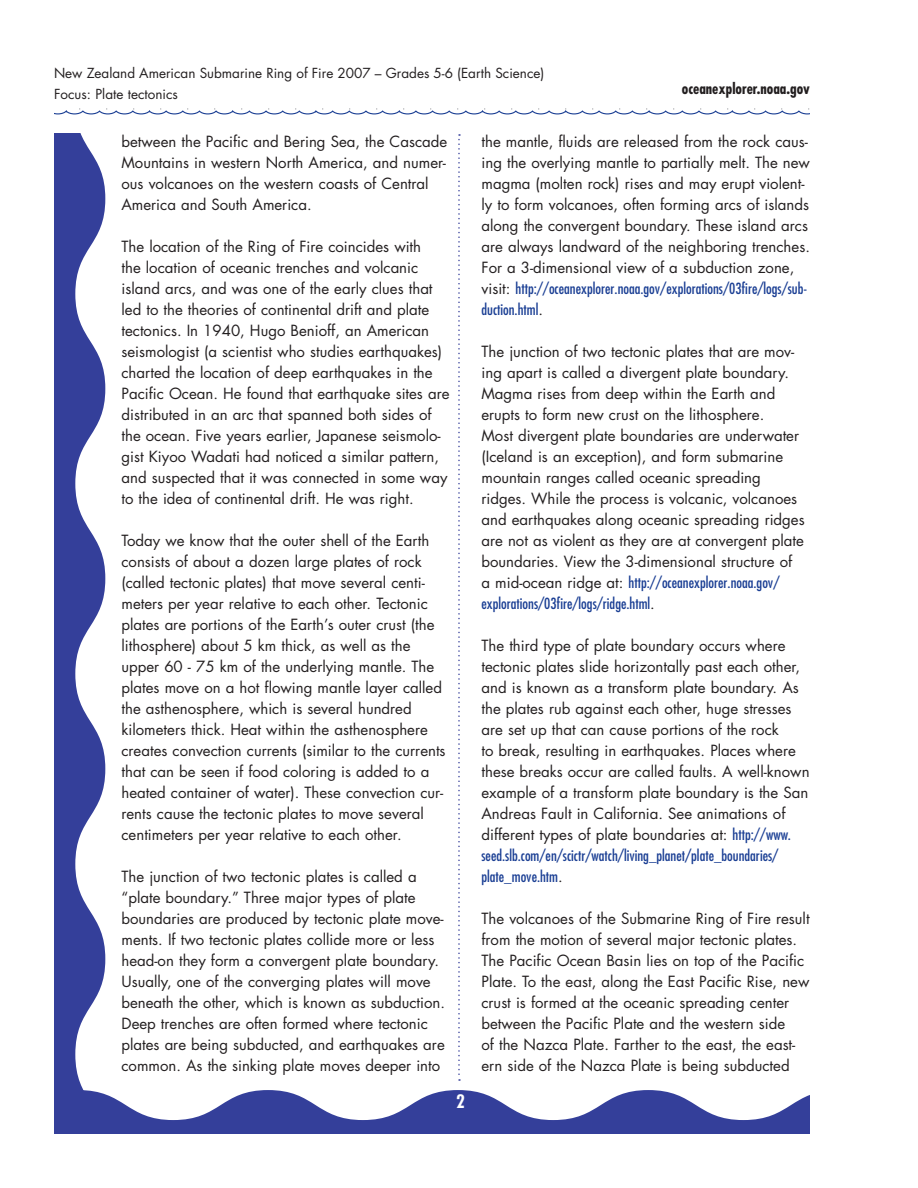
<style>
.page{position:relative;width:918px;height:1188px;background:#fff}
.page>*{position:absolute;margin:0;border:0;box-sizing:border-box;transform-origin:0 0}
.body_text_lists{font:15px/21px "Futura";color:#231f20}
.t1{font:700 condensed 15px "Futura";color:#231f20}
.body_text_lists-2{font:13.5px "Futura";color:#231f20}
.s1{font-stretch:condensed;color:#1b3f94}
</style>
<div class="page">
<svg style="left:54px;top:134px;width:51px;height:956px;fill:#343f9a"></svg>
<svg style="left:54px;top:108px;width:756px;height:7px"></svg>
<svg style="left:458px;top:134px;width:2px;height:947px"></svg>
<svg style="left:54px;top:1090px;width:756px;height:44px"></svg>
<p class="body_text_lists-2" style="left:54px;top:64px;width:492px">New Zealand American Submarine Ring of Fire 2007 – Grades 5-6 (Earth Science)</p>
<p class="body_text_lists-2" style="left:54px;top:85px;width:125px">Focus: Plate tectonics</p>
<p class="t1" style="left:682px;top:79px;width:130px">oceanexplorer.noaa.gov</p>
<p class="body_text_lists" style="left:122px;top:131px;width:327px">between the Pacific and Bering Sea, the Cascade Mountains in western North America, and numer&shy;ous volcanoes on the western coasts of Central America and South America.</p>
<p class="body_text_lists" style="left:122px;top:236px;width:330px">The location of the Ring of Fire coincides with<br>the location of oceanic trenches and volcanic island arcs, and was one of the early clues that led to the theories of continental drift and plate tectonics. In 1940, Hugo Benioff, an American seismologist (a scientist who studies earthquakes) charted the location of deep earthquakes in the Pacific Ocean. He found that earthquake sites are distributed in an arc that spanned both sides of the ocean. Five years earlier, Japanese seismolo&shy;gist Kiyoo Wadati had noticed a similar pattern, and suspected that it was connected in some way to the idea of continental drift. He was right.</p>
<p class="body_text_lists" style="left:122px;top:530px;width:326px">Today we know that the outer shell of the Earth consists of about a dozen large plates of rock (called tectonic plates) that move several centi&shy;meters per year relative to each other. Tectonic plates are portions of the Earth’s outer crust (the lithosphere) about 5 km thick, as well as the upper 60 - 75 km of the underlying mantle. The plates move on a hot flowing mantle layer called the asthenosphere, which is several hundred kilometers thick. Heat within the asthenosphere creates convection currents (similar to the currents that can be seen if food coloring is added to a heated container of water). These convection cur&shy;rents cause the tectonic plates to move several centimeters per year relative to each other.</p>
<p class="body_text_lists" style="left:122px;top:866px;width:325px">The junction of two tectonic plates is called a “plate boundary.” Three major types of plate boundaries are produced by tectonic plate move&shy;ments. If two tectonic plates collide more or less head-on they form a convergent plate boundary.<br>Usually, one of the converging plates will move beneath the other, which is known as subduction.<br>Deep trenches are often formed where tectonic plates are being subducted, and earthquakes are common. As the sinking plate moves deeper into</p>
<p class="body_text_lists" style="left:482px;top:131px;width:330px">the mantle, fluids are released from the rock caus&shy;ing the overlying mantle to partially melt. The new magma (molten rock) rises and may erupt violent&shy;ly to form volcanoes, often forming arcs of islands along the convergent boundary. These island arcs are always landward of the neighboring trenches.<br>For a 3-dimensional view of a subduction zone, visit: <span class="s1">http://oceanexplorer.noaa.gov/explorations/03fire/logs/sub&shy;duction.html</span>.</p>
<p class="body_text_lists" style="left:482px;top:341px;width:325px">The junction of two tectonic plates that are mov&shy;ing apart is called a divergent plate boundary.<br>Magma rises from deep within the Earth and erupts to form new crust on the lithosphere.<br>Most divergent plate boundaries are underwater (Iceland is an exception), and form submarine mountain ranges called oceanic spreading ridges. While the process is volcanic, volcanoes and earthquakes along oceanic spreading ridges are not as violent as they are at convergent plate boundaries. View the 3-dimensional structure of<br>a mid-ocean ridge at: <span class="s1">http://oceanexplorer.noaa.gov/ explorations/03fire/logs/ridge.html</span>.</p>
<p class="body_text_lists" style="left:482px;top:635px;width:330px">The third type of plate boundary occurs where tectonic plates slide horizontally past each other, and is known as a transform plate boundary. As the plates rub against each other, huge stresses are set up that can cause portions of the rock<br>to break, resulting in earthquakes. Places where these breaks occur are called faults. A well-known example of a transform plate boundary is the San Andreas Fault in California. See animations of different types of plate boundaries at: <span class="s1">http://www. seed.slb.com/en/scictr/watch/living_planet/plate_boundaries/ plate_move.htm</span>.</p>
<p class="body_text_lists" style="left:482px;top:908px;width:330px">The volcanoes of the Submarine Ring of Fire result from the motion of several major tectonic plates.<br>The Pacific Ocean Basin lies on top of the Pacific Plate. To the east, along the East Pacific Rise, new crust is formed at the oceanic spreading center between the Pacific Plate and the western side<br>of the Nazca Plate. Farther to the east, the east&shy;ern side of the Nazca Plate is being subducted</p>
</div>
